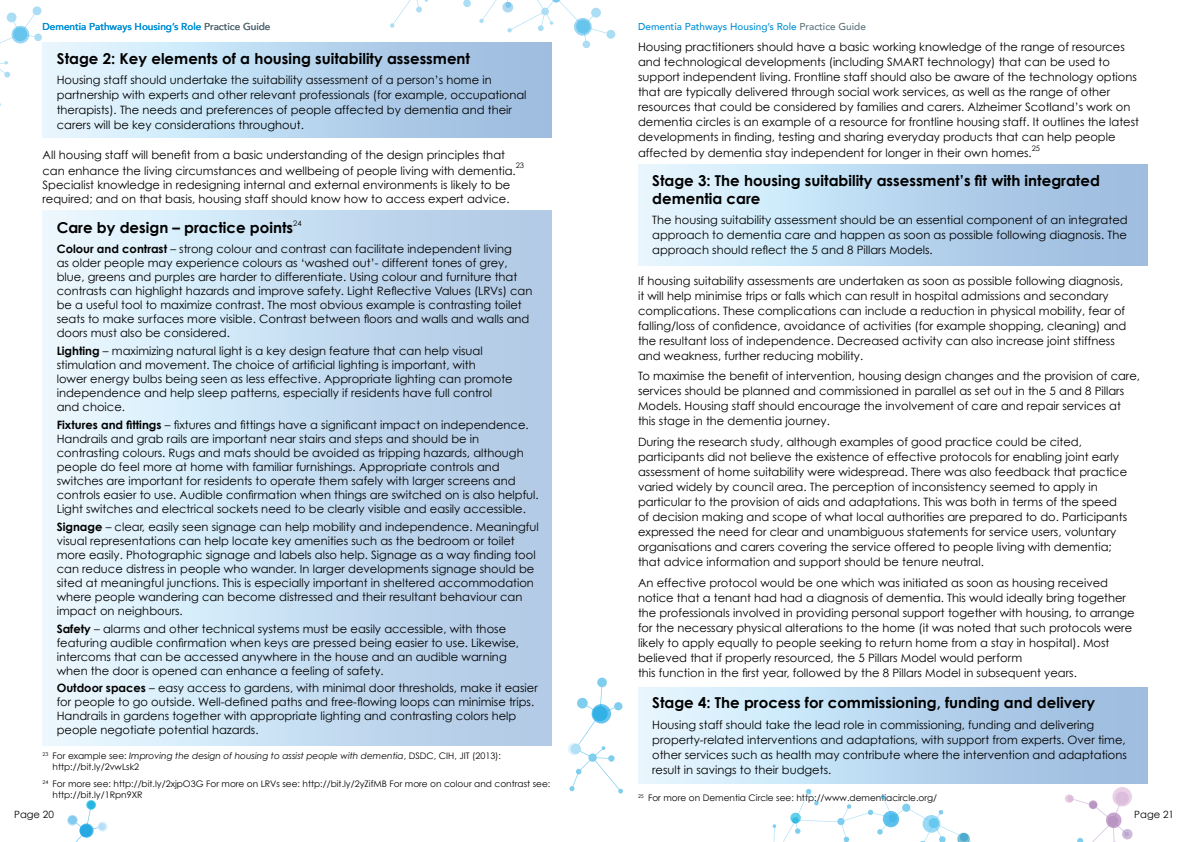
<style>
.page{position:relative;width:1191px;height:842px;background:#fff}
.page>*{position:absolute;margin:0;border:0;box-sizing:border-box;transform-origin:0 0}
.t1{font:700 15px/18px "Century Gothic";color:#000}
.t2{font:11.5px/15px "Century Gothic";color:#000}
.t3{font:500 10px "Avenir";color:#008fd5}
.t4{font:10px "Century Gothic";color:#000}
.t5{font:9px/11px "Century Gothic";color:#000}
.t6{font:7.6px "Century Gothic";color:#000}
.s1{color:#5b707a}
.s2{font-weight:700}
.s3{font-style:italic}
</style>
<div class="page">
<svg style="left:1112px;top:787px;width:20px;height:19px"></svg>
<div style="left:1122px;top:829px;width:10px;height:10px;background:#cbbbda;border-radius:50%"></div>
<svg style="left:68px;top:802px;width:29px;height:40px"></svg>
<svg style="left:79px;top:823px;width:15px;height:15px"></svg>
<svg style="left:86px;top:800px;width:10px;height:10px"></svg>
<svg style="left:67px;top:815px;width:11px;height:11px"></svg>
<svg style="left:97px;top:821px;width:11px;height:11px"></svg>
<div style="left:43px;top:43px;width:508px;height:95px;background:linear-gradient(to right,#e4faff,#97b8dd)"></div>
<div style="left:43px;top:211px;width:508px;height:535px;background:linear-gradient(to right,#eafaff,#acc7e4)"></div>
<div style="left:638px;top:164px;width:509px;height:102px;background:linear-gradient(to right,#e4faff,#96b8dd)"></div>
<div style="left:638px;top:687px;width:509px;height:97px;background:linear-gradient(to right,#e4faff,#96b8dd)"></div>
<svg style="left:568px;top:677px;width:55px;height:117px"></svg>
<svg style="left:772px;top:788px;width:357px;height:54px"></svg>
<svg style="left:882px;top:811px;width:17px;height:16px"></svg>
<svg style="left:790px;top:813px;width:11px;height:10px"></svg>
<svg style="left:380px;top:0;width:235px;height:48px"></svg>
<svg style="left:0;top:6px;width:42px;height:100px"></svg>
<p class="t3" style="left:43px;top:18px;width:229px">Dementia Pathways Housing’s Role <span class="s1">Practice Guide</span></p>
<p class="t3" style="left:638px;top:18px;width:229px">Dementia Pathways Housing’s Role <span class="s1">Practice Guide</span></p>
<h1 class="t1" style="left:57px;top:49px;width:415px">Stage 2: Key elements of a housing suitability assessment</h1>
<p class="t2" style="left:57px;top:73px;width:471px">Housing staff should undertake the suitability assessment of a person’s home in partnership with experts and other relevant professionals (for example, occupational therapists). The needs and preferences of people affected by dementia and their carers will be key considerations throughout.</p>
<p class="t2" style="left:43px;top:146px;width:475px;line-height:16px">All housing staff will benefit from a basic understanding of the design principles that can enhance the living circumstances and wellbeing of people living with dementia.</p>
<p class="t6" style="left:516px;top:161px;width:10px">23</p>
<p class="t2" style="left:43px;top:177px;width:469px;line-height:14px">Specialist knowledge in redesigning internal and external environments is likely to be required; and on that basis, housing staff should know how to access expert advice.</p>
<h1 class="t1" style="left:57px;top:218px;width:246px">Care by design – practice points<sup>24</sup></h1>
<p class="t2" style="left:57px;top:242px;width:477px;line-height:14px"><span class="s2">Colour and contrast</span> – strong colour and contrast can facilitate independent living<br>as older people may experience colours as ‘washed out’- different tones of grey, blue, greens and purples are harder to differentiate. Using colour and furniture that contrasts can highlight hazards and improve safety. Light Reflective Values (LRVs) can be a useful tool to maximize contrast. The most obvious example is contrasting toilet seats to make surfaces more visible. Contrast between floors and walls and walls and doors must also be considered.</p>
<p class="t2" style="left:57px;top:344px;width:457px;line-height:14px"><span class="s2">Lighting</span> – maximizing natural light is a key design feature that can help visual stimulation and movement. The choice of artificial lighting is important, with<br>lower energy bulbs being seen as less effective. Appropriate lighting can promote independence and help sleep patterns, especially if residents have full control and choice.</p>
<p class="t2" style="left:57px;top:418px;width:483px;line-height:14px"><span class="s2">Fixtures and fittings</span> – fixtures and fittings have a significant impact on independence.<br>Handrails and grab rails are important near stairs and steps and should be in contrasting colours. Rugs and mats should be avoided as tripping hazards, although people do feel more at home with familiar furnishings. Appropriate controls and switches are important for residents to operate them safely with larger screens and controls easier to use. Audible confirmation when things are switched on is also helpful.<br>Light switches and electrical sockets need to be clearly visible and easily accessible.</p>
<p class="t2" style="left:57px;top:519px;width:483px;line-height:14px"><span class="s2">Signage</span> – clear, easily seen signage can help mobility and independence. Meaningful visual representations can help locate key amenities such as the bedroom or toilet more easily. Photographic signage and labels also help. Signage as a way finding tool can reduce distress in people who wander. In larger developments signage should be sited at meaningful junctions. This is especially important in sheltered accommodation where people wandering can become distressed and their resultant behaviour can impact on neighbours.</p>
<p class="t2" style="left:57px;top:621px;width:464px;line-height:14px"><span class="s2">Safety</span> – alarms and other technical systems must be easily accessible, with those featuring audible confirmation when keys are pressed being easier to use. Likewise, intercoms that can be accessed anywhere in the house and an audible warning when the door is opened can enhance a feeling of safety.</p>
<p class="t2" style="left:57px;top:681px;width:483px;line-height:14px"><span class="s2">Outdoor spaces</span> – easy access to gardens, with minimal door thresholds, make it easier for people to go outside. Well-defined paths and free-flowing loops can minimise trips.<br>Handrails in gardens together with appropriate lighting and contrasting colors help people negotiate potential hazards.</p>
<p class="t5" style="left:53px;top:750px;width:450px;text-indent:-10px"><sup>23</sup> For example see: <span class="s3">Improving the design of housing to assist people with dementia</span>, DSDC, CI H, JIT (2013): http://bit.ly/2vwLsk2</p>
<p class="t5" style="left:53px;top:778px;width:499px;text-indent:-10px"><sup>24</sup> For more see: http://bit.ly/2xjpO3G For more on LRVs see: http://bit.ly/2yZifMB For more on colour and contrast see: http://bit.ly/1Rpn9XR</p>
<p class="t4" style="left:14px;top:808px;width:41px">Page 20</p>
<p class="t2" style="left:638px;top:39px;width:488px">Housing practitioners should have a basic working knowledge of the range of resources and technological developments (including SMART</p>
<p class="t2" style="left:638px;top:54px;width:502px;text-indent:289px">technology) that can be used to support independent living. Frontline staff should also be aware of the technology options that are typically delivered through social work services, as well as the range of other resources that could be considered by families and carers. Alzheimer Scotland’s work on dementia circles is an example of a resource for frontline housing staff. It outlines the latest developments in finding, testing and sharing everyday products that can help people affected by dementia stay independent for longer in their own homes.</p>
<p class="t6" style="left:1031px;top:143px;width:10px">25</p>
<h1 class="t1" style="left:652px;top:171px;width:449px">Stage 3: The housing suitability assessment’s fit with integrated dementia care</h1>
<p class="t2" style="left:652px;top:212px;width:477px;text-align:justify">The housing suitability assessment should be an essential component of an integrated approach to dementia care and happen as soon as possible following diagnosis. The approach should reflect the 5 and 8 Pillars Models.</p>
<p class="t2" style="left:638px;top:273px;width:490px">If housing suitability assessments are undertaken as soon as possible following diagnosis, it will help minimise trips or falls which can result in hospital admissions and secondary complications. These complications can include a reduction in physical mobility, fear of falling/loss of confidence, avoidance of activities (for example shopping, cleaning) and the resultant loss of independence. Decreased activity can also increase joint stiffness and weakness, further reducing mobility.</p>
<p class="t2" style="left:638px;top:368px;width:503px">To maximise the benefit of intervention, housing design changes and the provision of care, services should be planned and commissioned in parallel as set out in the 5 and 8 Pillars Models. Housing staff should encourage the involvement of care and repair services at this stage in the dementia journey.</p>
<p class="t2" style="left:638px;top:434px;width:491px">During the research study, although examples of good practice could be cited, participants did not believe the existence of effective protocols for enabling joint early assessment of home suitability were widespread. There was also feedback that practice varied widely by council area. The perception of inconsistency seemed to apply in particular to the provision of aids and adaptations. This was both in terms of the speed of decision making and scope of what local authorities are prepared to do. Participants expressed the need for clear and unambiguous statements for service users, voluntary organisations and carers covering the service offered to people living with dementia; that advice information and support should be tenure neutral.</p>
<p class="t2" style="left:638px;top:575px;width:498px">An effective protocol would be one which was initiated as soon as housing received notice that a tenant had had a diagnosis of dementia. This would ideally bring together the professionals involved in providing personal support together with housing, to arrange for the necessary physical alterations to the home (it was noted that such protocols were likely to apply equally to people seeking to return home from a stay in hospital). Most believed that if properly resourced, the 5 Pillars Model would perform<br>this function in the first year, followed by the 8 Pillars Model in subsequent years.</p>
<h1 class="t1" style="left:652px;top:693px;width:444px">Stage 4: The process for commissioning, funding and delivery</h1>
<p class="t2" style="left:652px;top:717px;width:476px">Housing staff should take the lead role in commissioning, funding and delivering property-related interventions and adaptations, with support from experts. Over time, other services such as health may contribute where the intervention and adaptations result in savings to their budgets.</p>
<p class="t5" style="left:638px;top:792px;width:301px"><sup>25</sup> For more on Dementia Circle see: http://www.dementiacircle.org/</p>
<p class="t4" style="left:1134px;top:808px;width:41px">Page 21</p>
</div>
